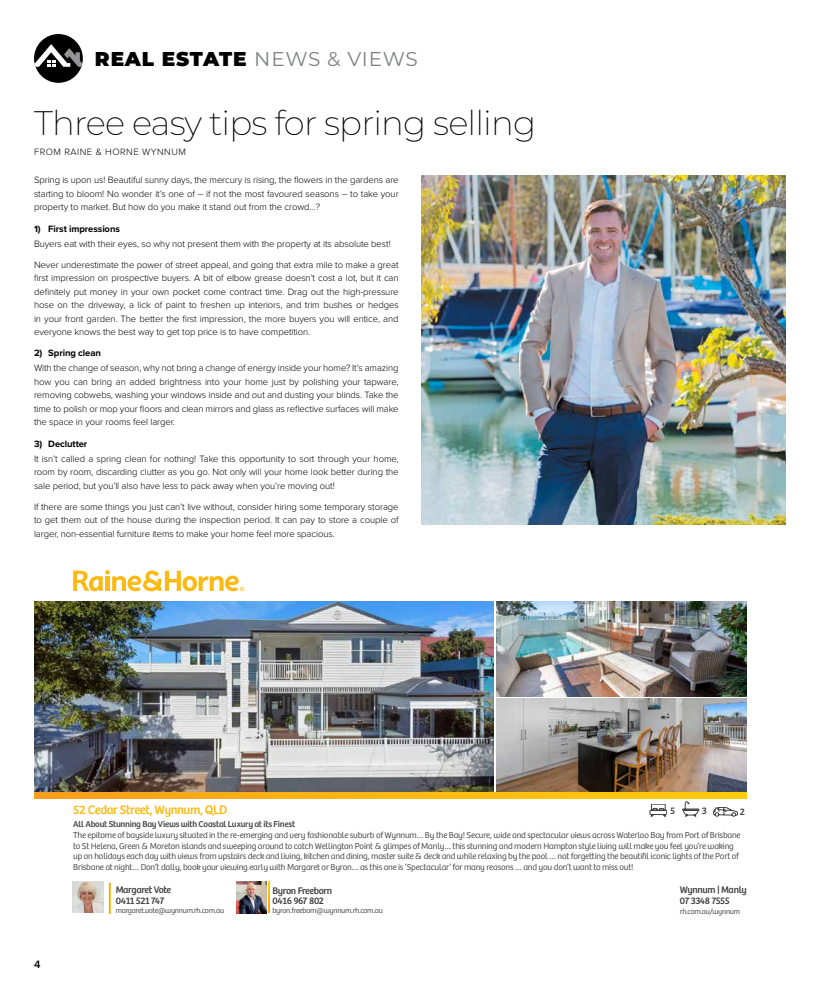
<style>
.page{position:relative;width:820px;height:993px;background:#fff}
.page>*{position:absolute;margin:0;border:0;box-sizing:border-box;transform-origin:0 0}
.t1{font:200 34px "Montserrat";letter-spacing:-.025em;color:#000}
.t2{font:900 20px "Montserrat";letter-spacing:.04em;color:#000}
.t3{font:12.8px "Raine&Horne";letter-spacing:-.035em;color:#fdb913}
.t4{font:600 11px "Proxima Nova";color:#000}
.t5{font:9.9px/10.8px "Raine&Horne";letter-spacing:-.03em;color:#414042}
.t6{font:300 9.5px/13.5px "Proxima Nova";letter-spacing:-.01em;color:#000;text-align:justify}
.t7{font:700 9.5px "Proxima Nova";letter-spacing:-.01em;color:#000}
.t8{font:300 9.5px "Proxima Nova";letter-spacing:.05em;color:#000}
.t9{font:300 8.9px/10.8px "Raine&Horne";letter-spacing:-.025em;color:#414042}
.t10{font:8.9px "Raine&Horne";letter-spacing:-.025em;color:#414042}
.t11{font:300 7.7px "Raine&Horne";letter-spacing:-.03em;color:#414042}
.s1{font-weight:400;color:#808285}
</style>
<div class="page">
<img style="left:34px;top:601px;width:459px;height:191px">
<img style="left:496px;top:601px;width:250px;height:95px">
<img style="left:496px;top:698px;width:250px;height:94px">
<svg style="left:34px;top:792px;width:712px;height:5px;background:#fcb612"></svg>
<svg style="left:682px;top:801px;width:16px;height:15px"></svg>
<svg style="left:713px;top:807px;width:24px;height:9px"></svg>
<svg style="left:649px;top:804px;width:17px;height:12px"></svg>
<svg style="left:73px;top:570px;width:171px;height:21px"></svg>
<img style="left:236px;top:881px;width:30px;height:32px">
<svg style="left:268px;top:881px;width:2px;height:31px"></svg>
<img style="left:73px;top:881px;width:31px;height:31px">
<div style="left:34px;top:34px;width:49px;height:49px;background:#000;border-radius:50%"></div>
<svg style="left:34px;top:44px;width:49px;height:23px"></svg>
<img style="left:421px;top:176px;width:364px;height:348px">
<h2 class="t2" style="left:95px;top:44px;width:324px">REAL ESTATE <span class="s1">NEWS &amp; VIEWS</span></h2>
<h1 class="t1" style="left:34px;top:100px;width:503px">Three easy tips for spring selling</h1>
<p class="t8" style="left:34px;top:145px;width:153px">FROM RAINE &amp; HORNE WYNNUM</p>
<p class="t6" style="left:34px;top:173px;width:366px">Spring is upon us! Beautiful sunny days, the mercury is rising, the flowers in the gardens are starting to bloom! No wonder it’s one of – if not the most favoured seasons – to take your property to market. But how do you make it stand out from the crowd…?</p>
<p class="t7" style="left:34px;top:221px;width:87px">1) First impressions</p>
<p class="t6" style="left:34px;top:236px;width:358px">Buyers eat with their eyes, so why not present them with the property at its absolute best!</p>
<p class="t6" style="left:34px;top:257px;width:366px">Never underestimate the power of street appeal, and going that extra mile to make a great first impression on prospective buyers. A bit of elbow grease doesn’t cost a lot, but it can definitely put money in your own pocket come contract time. Drag out the high-pressure hose on the driveway, a lick of paint to freshen up interiors, and trim bushes or hedges in your front garden. The better the first impression, the more buyers you will entice, and everyone knows the best way to get top price is to have competition.</p>
<p class="t7" style="left:34px;top:346px;width:68px">2) Spring clean</p>
<p class="t6" style="left:34px;top:361px;width:366px">With the change of season, why not bring a change of energy inside your home? It’s amazing how you can bring an added brightness into your home just by polishing your tapware, removing cobwebs, washing your windows inside and out and dusting your blinds. Take the time to polish or mop your floors and clean mirrors and glass as reflective surfaces will make the space in your rooms feel larger.</p>
<p class="t7" style="left:34px;top:436px;width:55px">3) Declutter</p>
<p class="t6" style="left:34px;top:451px;width:366px">It isn’t called a spring clean for nothing! Take this opportunity to sort through your home, room by room, discarding clutter as you go. Not only will your home look better during the sale period, but you’ll also have less to pack away when you’re moving out!</p>
<p class="t6" style="left:34px;top:499px;width:366px">If there are some things you just can’t live without, consider hiring some temporary storage to get them out of the house during the inspection period. It can pay to store a couple of larger, non-essential furniture items to make your home feel more spacious.</p>
<h3 class="t3" style="left:73px;top:802px;width:155px">52 Cedar Street, Wynnum, QLD</h3>
<p class="t5" style="left:670px;top:805px;width:7px">5</p>
<p class="t5" style="left:701px;top:805px;width:7px">3</p>
<p class="t5" style="left:739px;top:805px;width:7px">2</p>
<p class="t10" style="left:73px;top:818px;width:223px">All About Stunning Bay Views with Coastal Luxury at its Finest</p>
<p class="t9" style="left:73px;top:829px;width:668px">The epitome of bayside luxury situated in the re-emerging and very fashionable suburb of Wynnum… By the Bay! Secure, wide and spectacular views across Waterloo Bay from Port of Brisbane to St Helena, Green &amp; Moreton islands and sweeping around to catch Wellington Point &amp; glimpes of Manly… this stunning and modern Hampton style living will make you feel you’re waking up on holidays each day with views from upstairs deck and living, kitchen and dining, master suite &amp; deck and while relaxing by the pool … not forgetting the beautifil iconic lights of the Port of Brisbane at night… Don’t dally, book your viewing early with Margaret or Byron… as this one is ‘Spectacular’ for many reasons … and you don’t want to miss out!</p>
<p class="t4" style="left:34px;top:955px;width:8px">4</p>
<p class="t5" style="left:116px;top:884px;width:57px">Margaret Vote<br>0411 521 747</p>
<p class="t11" style="left:116px;top:905px;width:110px">margaret.vote@wynnum.rh.com.au</p>
<p class="t5" style="left:272px;top:884px;width:61px">Byron Freeborn<br>0416 967 802</p>
<p class="t11" style="left:272px;top:906px;width:112px">byron.freeborn@wynnum.rh.com.au</p>
<p class="t5" style="left:679px;top:884px;width:68px">Wynnum | Manly<br>07 3348 7555</p>
<p class="t11" style="left:679px;top:906px;width:62px">rh.com.au/wynnum</p>
</div>
